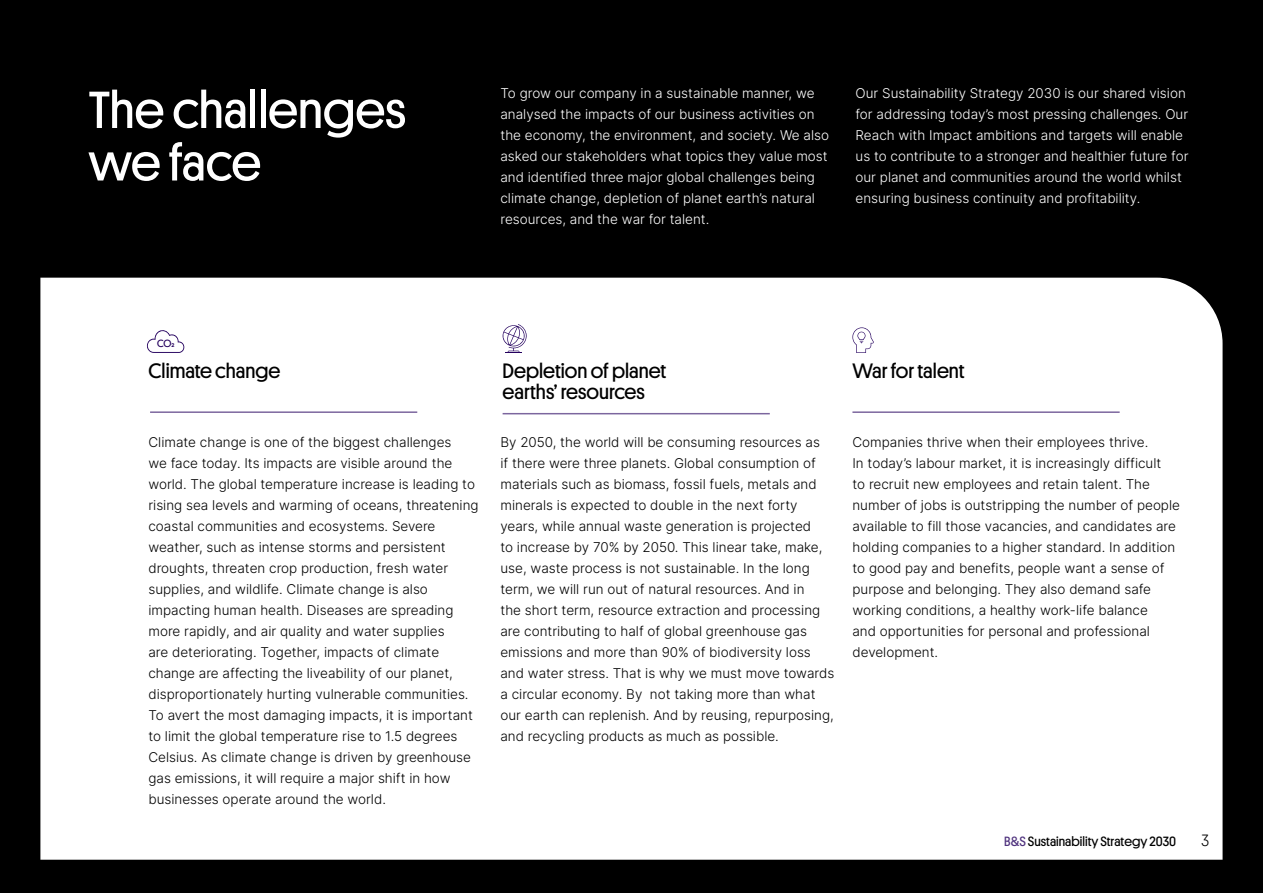
<style>
.page{position:relative;width:1263px;height:893px;background:#000}
.page>*{position:absolute;margin:0;border:0;box-sizing:border-box;transform-origin:0 0}
.t1{font:52.5px/52.5px "Platform";color:#fff}
.t2{font:21px/21px "Platform";color:#000}
.t3{font:300 16.5px "Platform";color:#000}
.t4{font:13.5px/21px "Inter";color:#000}
.t5{font:13.5px/21px "Inter";color:#fff}
.t6{font:13.5px "Platform";color:#000}
.t7{font:10.5px "Platform";color:#24005e}
.s1{color:#50337e}
</style>
<div class="page">
<div style="left:40px;top:278px;width:1182px;height:582px;background:#fff"></div>
<hr style="left:150px;top:411px;width:267px;height:2px;background:#7c669e">
<hr style="left:503px;top:413px;width:267px;height:1px;background:#7c669e">
<hr style="left:852px;top:411px;width:268px;height:2px;background:#7c669e">
<svg style="left:852px;top:327px;width:22px;height:26px"></svg>
<svg style="left:147px;top:329px;width:37px;height:24px"></svg>
<svg style="left:501px;top:324px;width:26px;height:29px"></svg>
<h1 class="t1" style="left:88px;top:80px;width:319px">The challenges we face</h1>
<p class="t7" style="left:157px;top:336px;width:19px">CO2</p>
<p class="t5" style="left:500px;top:82px;width:330px">To grow our company in a sustainable manner, we analysed the impacts of our business activities on the economy, the environment, and society. We also asked our stakeholders what topics they value most and identified three major global challenges being climate change, depletion of planet earth’s natural resources, and the war for talent.</p>
<p class="t5" style="left:855px;top:82px;width:334px">Our Sustainability Strategy 2030 is our shared vision for addressing today’s most pressing challenges. Our Reach with Impact ambitions and targets will enable us to contribute to a stronger and healthier future for our planet and communities around the world whilst ensuring business continuity and profitability.</p>
<h2 class="t2" style="left:148px;top:359px;width:134px">Climate change</h2>
<h2 class="t2" style="left:503px;top:359px;width:165px">Depletion of planet earths’ resources</h2>
<h2 class="t2" style="left:852px;top:359px;width:114px">War for talent</h2>
<p class="t4" style="left:148px;top:431px;width:332px">Climate change is one of the biggest challenges<br>we face today. Its impacts are visible around the world. The global temperature increase is leading to rising sea levels and warming of oceans, threatening coastal communities and ecosystems. Severe weather, such as intense storms and persistent droughts, threaten crop production, fresh water supplies, and wildlife. Climate change is also impacting human health. Diseases are spreading more rapidly, and air quality and water supplies<br>are deteriorating. Together, impacts of climate change are affecting the liveability of our planet, disproportionately hurting vulnerable communities.<br>To avert the most damaging impacts, it is important to limit the global temperature rise to 1.5 degrees Celsius. As climate change is driven by greenhouse gas emissions, it will require a major shift in how businesses operate around the world.</p>
<p class="t4" style="left:500px;top:432px;width:335px">By 2050, the world will be consuming resources as<br>if there were three planets. Global consumption of materials such as biomass, fossil fuels, metals and minerals is expected to double in the next forty years, while annual waste generation is projected<br>to increase by 70% by 2050. This linear take, make, use, waste process is not sustainable. In the long term, we will run out of natural resources. And in<br>the short term, resource extraction and processing are contributing to half of global greenhouse gas emissions and more than 90% of biodiversity loss and water stress. That is why we must move towards a circular economy. By not taking more than what our earth can replenish. And by reusing, repurposing, and recycling products as much as possible.</p>
<p class="t4" style="left:852px;top:432px;width:329px">Companies thrive when their employees thrive.<br>In today’s labour market, it is increasingly difficult<br>to recruit new employees and retain talent. The number of jobs is outstripping the number of people available to fill those vacancies, and candidates are holding companies to a higher standard. In addition to good pay and benefits, people want a sense of purpose and belonging. They also demand safe working conditions, a healthy work-life balance<br>and opportunities for personal and professional development.</p>
<p class="t6" style="left:1004px;top:832px;width:173px"><span class="s1">B&amp;S</span> Sustainability Strategy 2030</p>
<p class="t3" style="left:1201px;top:828px;width:9px">3</p>
</div>
